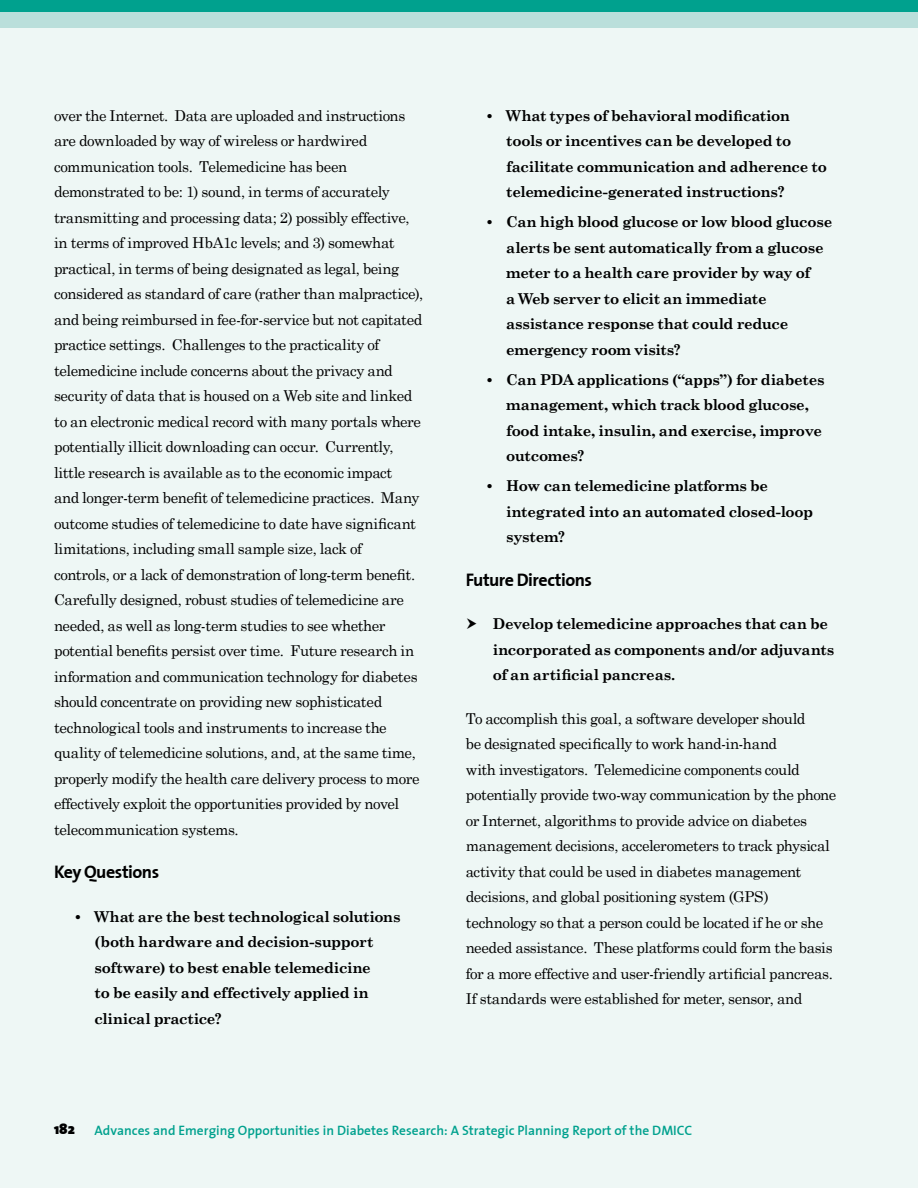
<style>
.page{position:relative;width:918px;height:1188px;background:#eef7f5}
.page>*{position:absolute;margin:0;border:0;box-sizing:border-box;transform-origin:0 0}
.t1{font:18px "Bank Sans Bold Plain";letter-spacing:-.03em;color:#000}
.t2{font:15px/25.5px "Century Schoolbook";letter-spacing:-.025em;color:#000}
.t3{font:700 15px/25.5px "Century Schoolbook";letter-spacing:-.02em;color:#000}
.t4{font:15px "Bank Sans Black Plain";color:#000}
.t5{font:13.5px "Bank Sans Semi Bold Plain";color:#00a18e}
</style>
<div class="page">
<div style="left:0;top:0;width:918px;height:28px;background:#badfdb"></div>
<div style="left:0;top:0;width:918px;height:12px;background:#00a18e"></div>
<p class="t2" style="left:54px;top:102px;width:371px">over the Internet. Data are uploaded and instructions are downloaded by way of wireless or hardwired communication tools. Telemedicine has been demonstrated to be: 1) sound, in terms of accurately transmitting and processing data; 2) possibly effective, in terms of improved HbA1c levels; and 3) somewhat practical, in terms of being designated as legal, being considered as standard of care (rather than malpractice), and being reimbursed in fee-for-service but not capitated practice settings. Challenges to the practicality of telemedicine include concerns about the privacy and security of data that is housed on a Web site and linked to an electronic medical record with many portals where potentially illicit downloading can occur. Currently, little research is available as to the economic impact</p>
<p class="t2" style="left:54px;top:485px;width:367px">and longer-term benefit of telemedicine practices. Many outcome studies of telemedicine to date have significant</p>
<p class="t2" style="left:54px;top:536px;width:310px">limitations, including small sample size, lack of</p>
<p class="t2" style="left:54px;top:561px;width:363px">controls, or a lack of demonstration of long-term benefit.</p>
<p class="t2" style="left:54px;top:587px;width:351px">Carefully designed, robust studies of telemedicine are needed, as well as long-term studies to see whether</p>
<p class="t2" style="left:54px;top:638px;width:362px">potential benefits persist over time. Future research in</p>
<p class="t2" style="left:54px;top:663px;width:367px">information and communication technology for diabetes should concentrate on providing new sophisticated technological tools and instruments to increase the quality of telemedicine solutions, and, at the same time, properly modify the health care delivery process to more effectively exploit the opportunities provided by novel telecommunication systems.</p>
<p class="t1" style="left:54px;top:862px;width:107px">Key Questions</p>
<p class="t3" style="left:74px;top:903px;width:329px">• What are the best technological solutions</p>
<p class="t3" style="left:94px;top:929px;width:281px">(both hardware and decision-support</p>
<p class="t3" style="left:94px;top:954px;width:278px">software) to best enable telemedicine</p>
<p class="t3" style="left:94px;top:980px;width:276px">to be easily and effectively applied in</p>
<p class="t3" style="left:94px;top:1005px;width:129px">clinical practice?</p>
<p class="t3" style="left:485px;top:102px;width:306px">• What types of behavioral modification</p>
<p class="t3" style="left:506px;top:128px;width:322px">tools or incentives can be developed to facilitate communication and adherence to telemedicine-generated instructions?</p>
<p class="t3" style="left:485px;top:209px;width:349px">• Can high blood glucose or low blood glucose</p>
<p class="t3" style="left:506px;top:234px;width:319px">alerts be sent automatically from a glucose meter to a health care provider by way of<br>a Web server to elicit an immediate assistance response that could reduce emergency room visits?</p>
<p class="t3" style="left:485px;top:366px;width:341px">• Can PDA applications (“apps”) for diabetes</p>
<p class="t3" style="left:506px;top:392px;width:317px">management, which track blood glucose, food intake, insulin, and exercise, improve outcomes?</p>
<p class="t3" style="left:485px;top:473px;width:284px">• How can telemedicine platforms be</p>
<p class="t3" style="left:506px;top:498px;width:308px">integrated into an automated closed-loop system?</p>
<p class="t1" style="left:466px;top:569px;width:128px">Future Directions</p>
<p class="t3" style="left:493px;top:611px;width:343px">Develop telemedicine approaches that can be incorporated as components and/or adjuvants</p>
<p class="t3" style="left:493px;top:662px;width:184px">of an artificial pancreas.</p>
<p class="t2" style="left:466px;top:705px;width:341px">To accomplish this goal, a software developer should</p>
<p class="t2" style="left:466px;top:731px;width:313px">be designated specifically to work hand-in-hand</p>
<p class="t2" style="left:466px;top:756px;width:372px">with investigators. Telemedicine components could potentially provide two-way communication by the phone or Internet, algorithms to provide advice on diabetes management decisions, accelerometers to track physical activity that could be used in diabetes management decisions, and global positioning system (GPS) technology so that a person could be located if he or she needed assistance. These platforms could form the basis</p>
<p class="t2" style="left:466px;top:960px;width:369px">for a more effective and user-friendly artificial pancreas.</p>
<p class="t2" style="left:466px;top:986px;width:338px">If standards were established for meter, sensor, and</p>
<p class="t4" style="left:54px;top:1120px;width:22px">182</p>
<p class="t5" style="left:94px;top:1123px;width:599px">advances and emerging opportunities in diabetes research: a Strategic Planning report of the dmicc</p>
</div>
